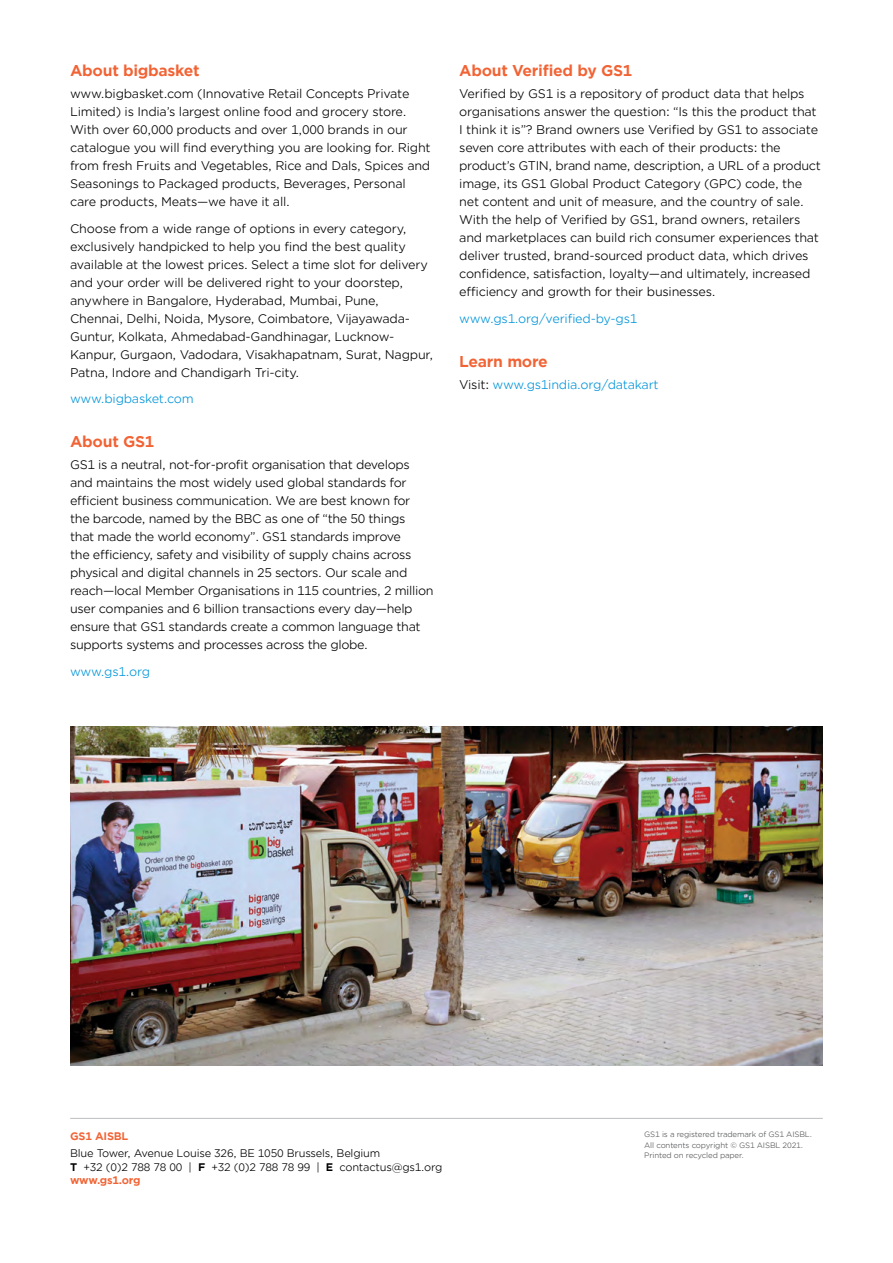
<style>
.page{position:relative;width:893px;height:1263px;background:#fff}
.page>*{position:absolute;margin:0;border:0;box-sizing:border-box;transform-origin:0 0}
.t1{font:700 15px "Gotham Office";letter-spacing:-.02em;color:#f26334}
.t2{font:12px/18px "Gotham Office";letter-spacing:-.02em;color:#000}
.t3{font:12px "Gotham Office";letter-spacing:-.02em;color:#0095da}
.t4{font:10.5px/13.5px "Gotham Office";letter-spacing:-.02em;color:#000}
.t5{font:700 10.5px "Gotham Office";letter-spacing:-.02em;color:#f26334}
.t6{font:7.5px/10.5px "Gotham Office";letter-spacing:-.02em;color:#58595b}
.s1{color:#000}
.s2{font-weight:700}
.s3{font-weight:700;color:#f26334}
</style>
<div class="page">
<hr style="left:70px;top:1118px;width:753px;height:1px;background:#bcbec0">
<img style="left:70px;top:726px;width:753px;height:339px">
<p class="t1" style="left:70px;top:60px;width:131px">About bigbasket</p>
<p class="t2" style="left:70px;top:84px;width:362px">www.bigbasket.com (Innovative Retail Concepts Private Limited) is India’s largest online food and grocery store.<br>With over 60,000 products and over 1,000 brands in our catalogue you will find everything you are looking for. Right from fresh Fruits and Vegetables, Rice and Dals, Spices and Seasonings to Packaged products, Beverages, Personal care products, Meats—we have it all.</p>
<p class="t2" style="left:70px;top:219px;width:364px">Choose from a wide range of options in every category, exclusively handpicked to help you find the best quality available at the lowest prices. Select a time slot for delivery and your order will be delivered right to your doorstep, anywhere in Bangalore, Hyderabad, Mumbai, Pune, Chennai, Delhi, Noida, Mysore, Coimbatore, Vijayawada-Guntur, Kolkata, Ahmedabad-Gandhinagar, Lucknow-Kanpur, Gurgaon, Vadodara, Visakhapatnam, Surat, Nagpur, Patna, Indore and Chandigarh Tri-city.</p>
<p class="t3" style="left:70px;top:391px;width:125px">www.bigbasket.com</p>
<p class="t1" style="left:70px;top:431px;width:86px">About GS1</p>
<p class="t2" style="left:70px;top:456px;width:365px">GS1 is a neutral, not-for-profit organisation that develops and maintains the most widely used global standards for efficient business communication. We are best known for<br>the barcode, named by the BBC as one of “the 50 things<br>that made the world economy”. GS1 standards improve<br>the efficiency, safety and visibility of supply chains across physical and digital channels in 25 sectors. Our scale and reach—local Member Organisations in 115 countries, 2 million user companies and 6 billion transactions every day—help ensure that GS1 standards create a common language that supports systems and processes across the globe.</p>
<p class="t3" style="left:70px;top:663px;width:81px">www.gs1.org</p>
<p class="t1" style="left:459px;top:60px;width:175px">About Verified by GS1</p>
<p class="t2" style="left:459px;top:84px;width:363px">Verified by GS1 is a repository of product data that helps organisations answer the question: “Is this the product that I think it is”? Brand owners use Verified by GS1 to associate seven core attributes with each of their products: the product’s GTIN, brand name, description, a URL of a product image, its GS1 Global Product Category (GPC) code, the net content and unit of measure, and the country of sale.<br>With the help of Verified by GS1, brand owners, retailers and marketplaces can build rich consumer experiences that deliver trusted, brand-sourced product data, which drives confidence, satisfaction, loyalty—and ultimately, increased efficiency and growth for their businesses.</p>
<p class="t3" style="left:459px;top:310px;width:180px">www.gs1.org/verified-by-gs1</p>
<p class="t1" style="left:459px;top:351px;width:90px">Learn more</p>
<p class="t3" style="left:459px;top:376px;width:201px"><span class="s1">Visit:</span> www.gs1india.org/datakart</p>
<p class="t5" style="left:70px;top:1128px;width:60px">GS1 AISBL</p>
<p class="t4" style="left:70px;top:1146px;width:374px">Blue Tower, Avenue Louise 326, BE 1050 Brussels, Belgium<br><span class="s2">T</span> +32 (0)2 788 78 00 | <span class="s2">F</span> +32 (0)2 788 78 99 | <span class="s2">E</span> contactus@gs1.org <span class="s3">www.gs1.org</span></p>
<p class="t6" style="left:644px;top:1129px;width:169px">GS1 is a registered trademark of GS1 AISBL.<br>All contents copyright © GS1 AISBL 2021.<br>Printed on recycled paper.</p>
</div>
